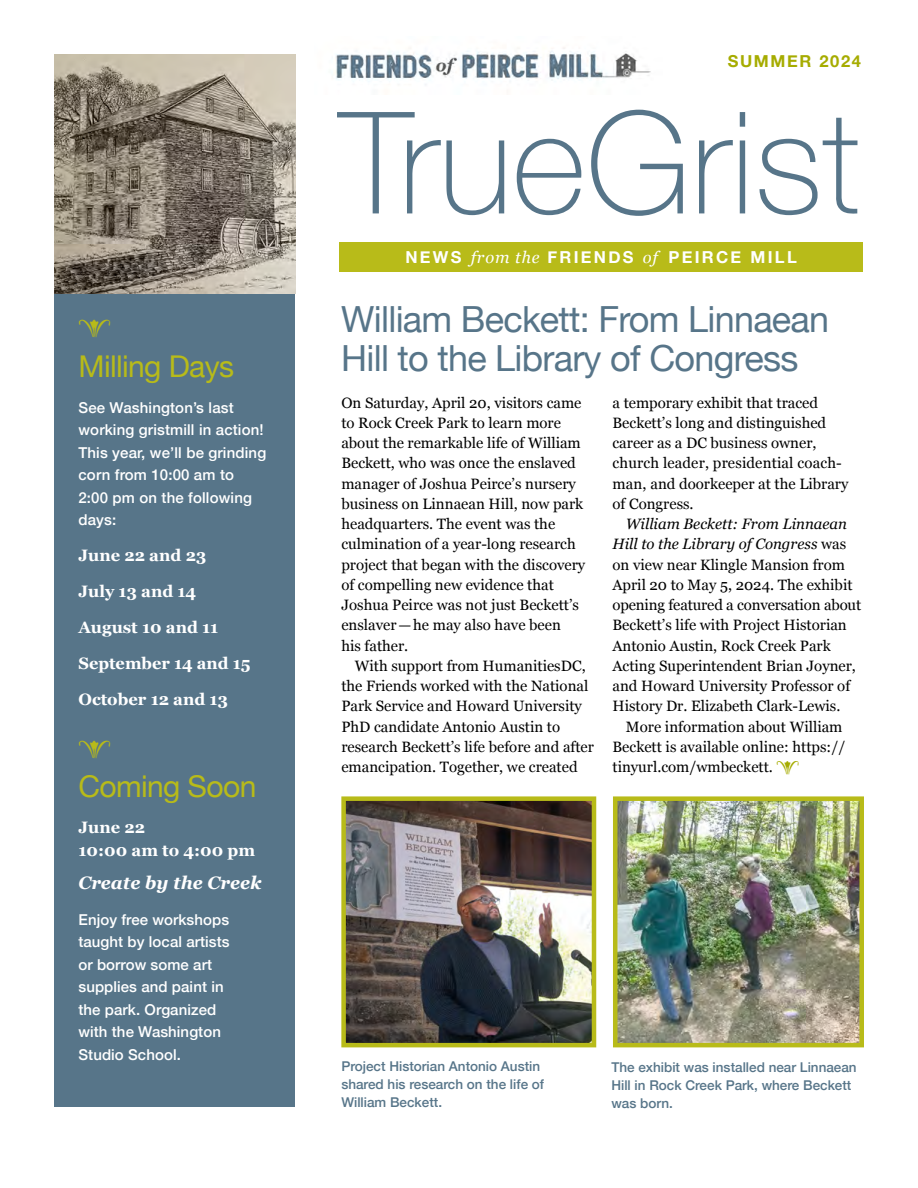
<style>
.page{position:relative;width:918px;height:1188px;background:#fff}
.page>*{position:absolute;margin:0;border:0;box-sizing:border-box;transform-origin:0 0}
.t1{font:100 141.9px "Helvetica Neue";color:#577589}
.t2{font:36px/39px "Helvetica Neue";letter-spacing:-.02em;color:#577589}
.t3{font:30px "Helvetica Neue";letter-spacing:-.02em;color:#b8bb19}
.t4{font:italic 700 18px "Georgia";color:#fff}
.t5{font:700 16.5px/36px "Georgia";color:#fff}
.t6{font:700 16.5px "Helvetica Neue";letter-spacing:.14em;color:#fff}
.t7{font:700 16.5px "Helvetica Neue";letter-spacing:.1em;color:#a6ac00}
.t8{font:15px/20.2px "Georgia";color:#000}
.t9{font:500 15px/22.5px "Helvetica Neue";letter-spacing:.005em;color:#fff}
.t10{font:500 13.5px/18px "Helvetica Neue";color:#577589}
.s1{font-family:"Georgia";font-weight:400;font-style:italic}
.s2{font-style:italic}
</style>
<div class="page">
<div style="left:54px;top:58px;width:241px;height:1049px;background:#577589"></div>
<div style="left:339px;top:242px;width:523px;height:29px;background:#b8bb19"></div>
<img style="left:335px;top:47px;width:316px;height:38px">
<img style="left:54px;top:54px;width:241px;height:239px">
<img style="left:346px;top:801px;width:245px;height:241px">
<div style="left:341px;top:796px;width:255px;height:251px;border:4px solid #b8bb19"></div>
<img style="left:618px;top:801px;width:241px;height:241px">
<div style="left:613px;top:796px;width:251px;height:251px;border:4px solid #b8bb19"></div>
<h3 class="t3" style="left:78px;top:344px;width:157px">Milling Days</h3>
<p class="t9" style="left:78px;top:395px;width:189px">See Washington’s last working gristmill in action!<br>This year, we’ll be grinding corn from 10:00 am to<br>2:00 pm on the following days:</p>
<p class="t5" style="left:78px;top:536px;width:174px">June 22 and 23<br>July 13 and 14<br>August 10 and 11<br>September 14 and 15<br>October 12 and 13</p>
<h3 class="t3" style="left:78px;top:765px;width:179px">Coming Soon</h3>
<p class="t5" style="left:78px;top:815px;width:178px;line-height:22.5px">June 22<br>10:00 am to 4:00 pm</p>
<p class="t4" style="left:78px;top:869px;width:185px">Create by the Creek</p>
<p class="t9" style="left:78px;top:907px;width:153px">Enjoy free workshops taught by local artists or borrow some art supplies and paint in the park. Organized with the Washington<br>Studio School.</p>
<p class="t7" style="left:728px;top:48px;width:135px">SUMMER 2024</p>
<h1 class="t1" style="left:339px;top:55px;width:522px">TrueGrist</h1>
<p class="t6" style="left:405px;top:244px;width:393px">NEWS <span class="s1">from the</span> FRIENDS <span class="s1">of</span> PEIRCE MILL</p>
<h2 class="t2" style="left:341px;top:302px;width:489px">William Beckett: From Linnaean<br>Hill to the Library of Congress</h2>
<p class="t8" style="left:341px;top:392px;width:245px">On Saturday, April 20, visitors came to Rock Creek Park to learn more about the remarkable life of William<br>Beckett, who was once the enslaved manager of Joshua Peirce’s nursery business on Linnaean Hill, now park headquarters. The event was the culmination of a year-long research project that began with the discovery of compelling new evidence that<br>Joshua Peirce was not just Beckett’s enslaver—he may also have been<br>his father.</p>
<p class="t8" style="left:341px;top:655px;width:254px;text-indent:14px">With support from HumanitiesDC, the Friends worked with the National Park Service and Howard University PhD candidate Antonio Austin to research Beckett’s life before and after emancipation. Together, we created</p>
<p class="t8" style="left:612px;top:392px;width:237px">a temporary exhibit that traced<br>Beckett’s long and distinguished career as a DC business owner, church leader, presidential coach&shy;man, and doorkeeper at the Library of Congress.</p>
<p class="t8" style="left:612px;top:513px;width:250px;text-indent:14px"><span class="s2">William Beckett: From Linnaean Hill to the Library of Congress</span> was on view near Klingle Mansion from April 20 to May 5, 2024. The exhibit opening featured a conversation about Beckett’s life with Project Historian Antonio Austin, Rock Creek Park Acting Superintendent Brian Joyner, and Howard University Professor of History Dr. Elizabeth Clark-Lewis.</p>
<p class="t8" style="left:612px;top:716px;width:234px;text-indent:14px">More information about William<br>Beckett is available online: https:// tinyurl.com/wmbeckett.</p>
<p class="t10" style="left:341px;top:1056px;width:204px">Project Historian Antonio Austin shared his research on the life of<br>William Beckett.</p>
<p class="t10" style="left:611px;top:1057px;width:247px">The exhibit was installed near Linnaean<br>Hill in Rock Creek Park, where Beckett was born.</p>
</div>
